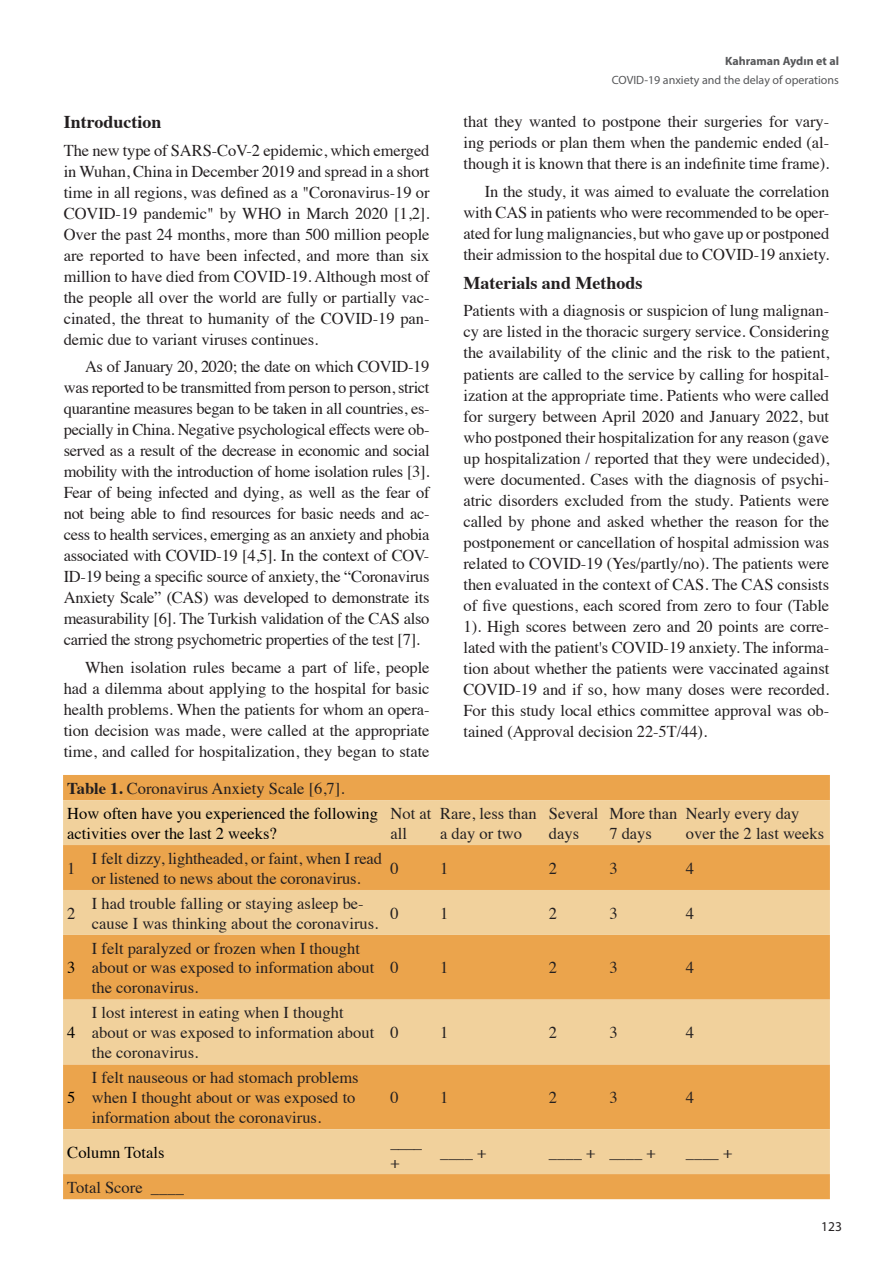
<style>
.page{position:relative;width:893px;height:1263px;background:#fff}
.page>*{position:absolute;margin:0;border:0;box-sizing:border-box;transform-origin:0 0}
.t1{font:700 18px "Times";color:#231f20}
.t2{font:16.5px/21px "Times";color:#231f20}
.t3{font:16.5px/25.2px "Times";color:#000}
.t4{font:13.5px "Myriad Pro";color:#231f20}
.t5{font:12px "Myriad Pro";color:#57585a}
.t6{font:700 12px "Myriad Pro";color:#57585a}
.s1{font-weight:700;color:#231f20}
.s2{color:#231f20}
</style>
<div class="page">
<div style="left:63px;top:775px;width:767px;height:424px;background:#eba44c"></div>
<svg style="left:63px;top:800px;width:767px;height:374px;background:#eebc77"></svg>
<p class="t1" style="left:64px;top:115px;width:99px">Introduction</p>
<p class="t2" style="left:64px;top:141px;width:367px;text-align:justify">The new type of SARS-CoV-2 epidemic, which emerged in Wuhan, China in December 2019 and spread in a short time in all regions, was defined as a "Coronavirus-19 or COVID-19 pandemic" by WHO in March 2020 [1,2].<br>Over the past 24 months, more than 500 million people are reported to have been infected, and more than six million to have died from COVID-19. Although most of the people all over the world are fully or partially vac&shy;cinated, the threat to humanity of the COVID-19 pan&shy;demic due to variant viruses continues.</p>
<p class="t2" style="left:64px;top:357px;width:367px;text-align:justify;text-indent:21px">As of January 20, 2020; the date on which COVID-19 was reported to be transmitted from person to person, strict quarantine measures began to be taken in all countries, es&shy;pecially in China. Negative psychological effects were ob&shy;served as a result of the decrease in economic and social mobility with the introduction of home isolation rules [3].<br>Fear of being infected and dying, as well as the fear of not being able to find resources for basic needs and ac&shy;cess to health services, emerging as an anxiety and phobia associated with COVID-19 [4,5]. In the context of COV-ID-19 being a specific source of anxiety, the “Coronavirus Anxiety Scale” (CAS) was developed to demonstrate its measurability [6]. The Turkish validation of the CAS also carried the strong psychometric properties of the test [7].</p>
<p class="t2" style="left:64px;top:658px;width:367px;text-align:justify;text-indent:21px">When isolation rules became a part of life, people had a dilemma about applying to the hospital for basic health problems. When the patients for whom an opera&shy;tion decision was made, were called at the appropriate time, and called for hospitalization, they began to state</p>
<p class="t6" style="left:725px;top:54px;width:115px">Kahraman Aydın et al</p>
<p class="t5" style="left:612px;top:72px;width:229px">COVID-19 anxiety and the delay of operations</p>
<p class="t2" style="left:463px;top:113px;width:367px;text-align:justify">that they wanted to postpone their surgeries for vary&shy;ing periods or plan them when the pandemic ended (al&shy;though it is known that there is an indefinite time frame).</p>
<p class="t2" style="left:463px;top:182px;width:367px;text-align:justify;text-indent:21px">In the study, it was aimed to evaluate the correlation with CAS in patients who were recommended to be oper&shy;ated for lung malignancies, but who gave up or postponed their admission to the hospital due to COVID-19 anxiety.</p>
<p class="t1" style="left:463px;top:276px;width:180px">Materials and Methods</p>
<p class="t2" style="left:463px;top:302px;width:367px;text-align:justify">Patients with a diagnosis or suspicion of lung malignan&shy;cy are listed in the thoracic surgery service. Considering the availability of the clinic and the risk to the patient, patients are called to the service by calling for hospital&shy;ization at the appropriate time. Patients who were called for surgery between April 2020 and January 2022, but who postponed their hospitalization for any reason (gave up hospitalization / reported that they were undecided), were documented. Cases with the diagnosis of psychi&shy;atric disorders excluded from the study. Patients were called by phone and asked whether the reason for the postponement or cancellation of hospital admission was related to COVID-19 (Yes/partly/no). The patients were then evaluated in the context of CAS. The CAS consists of five questions, each scored from zero to four (Table 1). High scores between zero and 20 points are corre&shy;lated with the patient's COVID-19 anxiety. The informa&shy;tion about whether the patients were vaccinated against COVID-19 and if so, how many doses were recorded.<br>For this study local ethics committee approval was ob&shy;tained (Approval decision 22-5T/44).</p>
<p class="t3" style="left:67px;top:777px;width:312px"><span class="s1">Table 1.</span> <span class="s2">Coronavirus Anxiety Scale [6,7].<br></span>How often have you experienced the following</p>
<p class="t3" style="left:67px;top:822px;width:211px">activities over the last 2 weeks?</p>
<p class="t2" style="left:390px;top:805px;width:42px;line-height:19.8px">Not at all</p>
<p class="t2" style="left:440px;top:805px;width:98px;line-height:19.8px">Rare, less than a day or two</p>
<p class="t2" style="left:549px;top:805px;width:51px;line-height:19.8px">Several days</p>
<p class="t2" style="left:609px;top:805px;width:70px;line-height:19.8px">More than<br>7 days</p>
<p class="t2" style="left:686px;top:805px;width:140px;line-height:19.8px">Nearly every day over the 2 last weeks</p>
<p class="t2" style="left:67px;top:859px;width:10px">1</p>
<p class="t2" style="left:92px;top:850px;width:292px;line-height:19.8px">I felt dizzy, lightheaded, or faint, when I read or listened to news about the coronavirus.</p>
<p class="t2" style="left:390px;top:859px;width:10px">0</p>
<p class="t2" style="left:440px;top:859px;width:10px">1</p>
<p class="t2" style="left:549px;top:859px;width:10px">2</p>
<p class="t2" style="left:609px;top:859px;width:10px">3</p>
<p class="t2" style="left:686px;top:859px;width:10px">4</p>
<p class="t2" style="left:67px;top:904px;width:10px">2</p>
<p class="t2" style="left:92px;top:895px;width:288px;line-height:19.8px">I had trouble falling or staying asleep be&shy;cause I was thinking about the coronavirus.</p>
<p class="t2" style="left:390px;top:904px;width:10px">0</p>
<p class="t2" style="left:440px;top:904px;width:10px">1</p>
<p class="t2" style="left:549px;top:904px;width:10px">2</p>
<p class="t2" style="left:609px;top:904px;width:10px">3</p>
<p class="t2" style="left:686px;top:904px;width:10px">4</p>
<p class="t3" style="left:67px;top:957px;width:10px">3</p>
<p class="t2" style="left:92px;top:940px;width:284px;line-height:19.8px">I felt paralyzed or frozen when I thought about or was exposed to information about the coronavirus.</p>
<p class="t2" style="left:390px;top:959px;width:10px">0</p>
<p class="t2" style="left:440px;top:959px;width:10px">1</p>
<p class="t2" style="left:549px;top:959px;width:10px">2</p>
<p class="t2" style="left:609px;top:959px;width:10px">3</p>
<p class="t2" style="left:686px;top:959px;width:10px">4</p>
<p class="t3" style="left:67px;top:1021px;width:10px">4</p>
<p class="t3" style="left:67px;top:1086px;width:10px">5</p>
<p class="t2" style="left:92px;top:1004px;width:284px;line-height:19.8px">I lost interest in eating when I thought about or was exposed to information about the coronavirus.</p>
<p class="t2" style="left:92px;top:1069px;width:268px;line-height:19.8px">I felt nauseous or had stomach problems when I thought about or was exposed to information about the coronavirus.</p>
<p class="t2" style="left:390px;top:1023px;width:10px">0</p>
<p class="t2" style="left:440px;top:1023px;width:10px">1</p>
<p class="t2" style="left:549px;top:1023px;width:10px">2</p>
<p class="t2" style="left:609px;top:1023px;width:10px">3</p>
<p class="t2" style="left:686px;top:1023px;width:10px">4</p>
<p class="t2" style="left:390px;top:1088px;width:10px">0</p>
<p class="t2" style="left:440px;top:1088px;width:10px">1</p>
<p class="t2" style="left:549px;top:1088px;width:10px">2</p>
<p class="t2" style="left:609px;top:1088px;width:10px">3</p>
<p class="t2" style="left:686px;top:1088px;width:10px">4</p>
<p class="t3" style="left:67px;top:1141px;width:99px">Column Totals</p>
<p class="t2" style="left:390px;top:1134px;width:33px;line-height:19.8px">____ +</p>
<p class="t2" style="left:440px;top:1143px;width:48px">____ +</p>
<p class="t2" style="left:549px;top:1143px;width:108px">____ + ____ +</p>
<p class="t2" style="left:686px;top:1143px;width:48px">____ +</p>
<p class="t2" style="left:67px;top:1178px;width:118px">Total Score ____</p>
<p class="t4" style="left:821px;top:1218px;width:22px">123</p>
</div>
